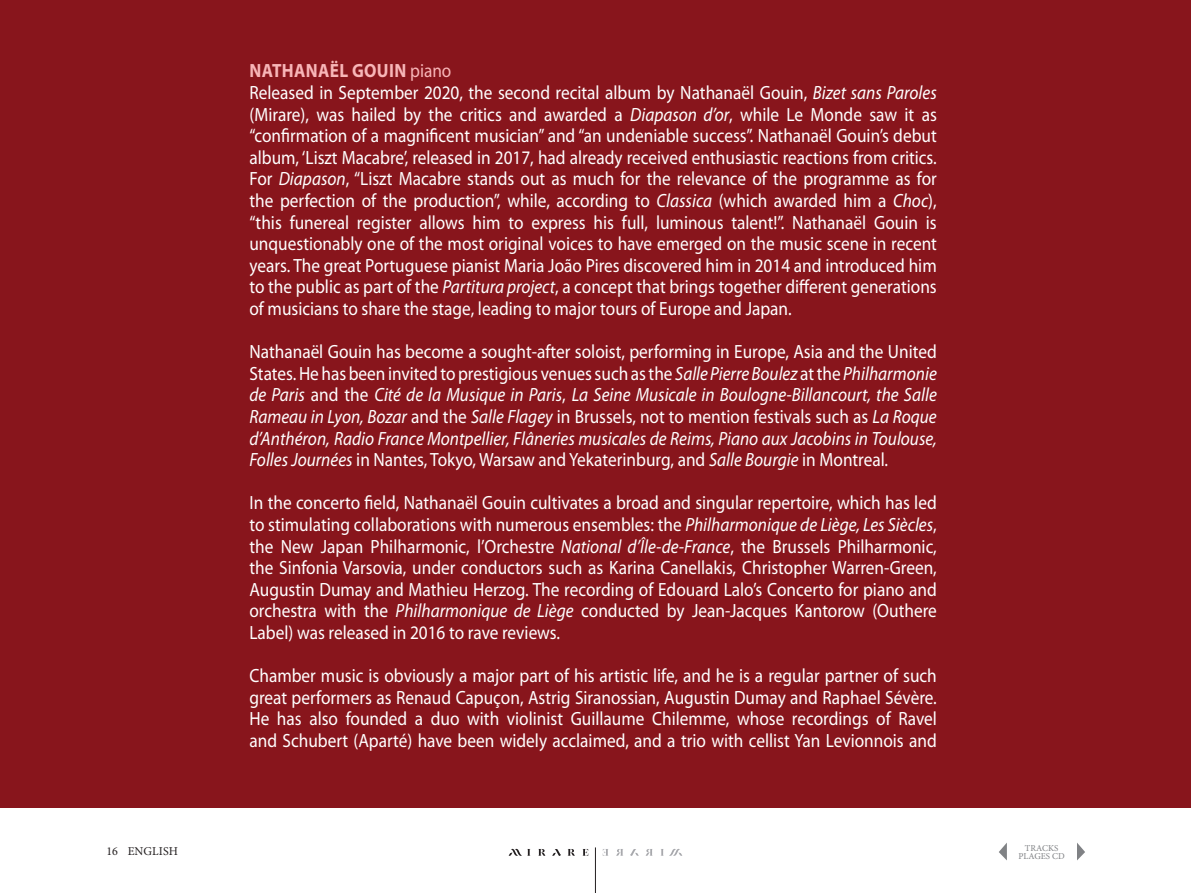
<style>
.page{position:relative;width:1191px;height:893px;background:#fff}
.page>*{position:absolute;margin:0;border:0;box-sizing:border-box;transform-origin:0 0}
.t1{font:19.2px/21.6px "Myriad Pro";color:#fff;text-align:justify;scale:.9 1}
.t2{font:italic 19.2px/21.6px "Myriad Pro";color:#fff;text-align:justify;scale:.9 1}
.t3{font:12px "Minion Pro";letter-spacing:.01em;color:#231f20}
.t4{font:9px/7.5px "Minion Pro";color:#808285;text-align:center}
.s1{font-weight:700;color:#f8b6b8}
.s2{color:#f8b6b8}
.s3{font-style:italic}
.s4{font-style:normal}
</style>
<div class="page">
<svg style="left:999px;top:843px;width:8px;height:17px"></svg>
<svg style="left:1077px;top:843px;width:8px;height:17px"></svg>
<hr style="left:595px;top:847px;width:1px;height:46px;background:#231f20">
<svg style="left:508px;top:849px;width:22px;height:7px"></svg>
<svg style="left:538px;top:849px;width:7px;height:7px"></svg>
<svg style="left:568px;top:849px;width:7px;height:7px"></svg>
<svg style="left:582px;top:849px;width:6px;height:7px"></svg>
<svg style="left:552px;top:849px;width:9px;height:7px"></svg>
<svg style="left:661px;top:849px;width:21px;height:7px"></svg>
<svg style="left:645px;top:849px;width:7px;height:7px"></svg>
<svg style="left:616px;top:849px;width:7px;height:7px"></svg>
<svg style="left:603px;top:849px;width:5px;height:7px"></svg>
<svg style="left:630px;top:849px;width:9px;height:7px"></svg>
<div style="left:0;top:0;width:1191px;height:808px;background:#88151c"></div>
<p class="t1" style="left:249px;top:60px;width:765px;text-align:left"><span class="s1">NATHANAËL GOUIN</span> <span class="s2">piano<br></span>Released in September 2020, the second recital album by Nathanaël Gouin, <span class="s3">Bizet sans Paroles </span>(Mirare), was hailed by the critics and awarded a <span class="s3">Diapason d’or</span>, while Le Monde saw it as “confirmation of a magnificent musician” and “an undeniable success”. Nathanaël Gouin’s debut album, ‘Liszt Macabre’, released in 2017, had already received enthusiastic reactions from critics.<br>For <span class="s3">Diapason</span>, “Liszt Macabre stands out as much for the relevance of the programme as for the perfection of the production”, while, according to <span class="s3">Classica</span> (which awarded him a <span class="s3">Choc</span>), “this funereal register allows him to express his full, luminous talent!”. Nathanaël Gouin is unquestionably one of the most original voices to have emerged on the music scene in recent years. The great Portuguese pianist Maria João Pires discovered him in 2014 and introduced him to the public as part of the <span class="s3">Partitura project</span>, a concept that brings together different generations of musicians to share the stage, leading to major tours of Europe and Japan.</p>
<p class="t2" style="left:249px;top:341px;width:765px"><span class="s4">Nathanaël Gouin has become a sought-after soloist, performing in Europe, Asia and the United States. He has been invited to prestigious venues such as the</span> Salle Pierre Boulez <span class="s4">at the</span> Philharmonie de Paris <span class="s4">and the</span> Cité de la Musique in Paris<span class="s4">,</span> La Seine Musicale in Boulogne-Billancourt, the Salle Rameau in Lyon, Bozar <span class="s4">and the</span> Salle Flagey <span class="s4">in Brussels, not to mention festivals such as</span> La Roque d’Anthéron, Radio France Montpellier, Flâneries musicales de Reims, Piano aux Jacobins in Toulouse, Folles Journées <span class="s4">in Nantes, Tokyo, Warsaw and Yekaterinburg, and</span> Salle Bourgie <span class="s4">in Montreal.</span></p>
<p class="t1" style="left:249px;top:492px;width:765px">In the concerto field, Nathanaël Gouin cultivates a broad and singular repertoire, which has led to stimulating collaborations with numerous ensembles: the <span class="s3">Philharmonique de Liège, Les Siècles</span>, the New Japan Philharmonic, l’Orchestre <span class="s3">National d’Île-de-France</span>, the Brussels Philharmonic, the Sinfonia Varsovia, under conductors such as Karina Canellakis, Christopher Warren-Green, Augustin Dumay and Mathieu Herzog. The recording of Edouard Lalo’s Concerto for piano and orchestra with the <span class="s3">Philharmonique de Liège</span> conducted by Jean-Jacques Kantorow (Outhere Label) was released in 2016 to rave reviews.</p>
<p class="t1" style="left:249px;top:665px;width:765px">Chamber music is obviously a major part of his artistic life, and he is a regular partner of such great performers as Renaud Capuçon, Astrig Siranossian, Augustin Dumay and Raphael Sévère.<br>He has also founded a duo with violinist Guillaume Chilemme, whose recordings of Ravel and Schubert (Aparté) have been widely acclaimed, and a trio with cellist Yan Levionnois and</p>
<p class="t3" style="left:106px;top:843px;width:13px">16</p>
<p class="t4" style="left:1018px;top:844px;width:48px">TRACKS<br>PLAGES CD</p>
<p class="t3" style="left:128px;top:843px;width:52px">ENGLISH</p>
</div>
